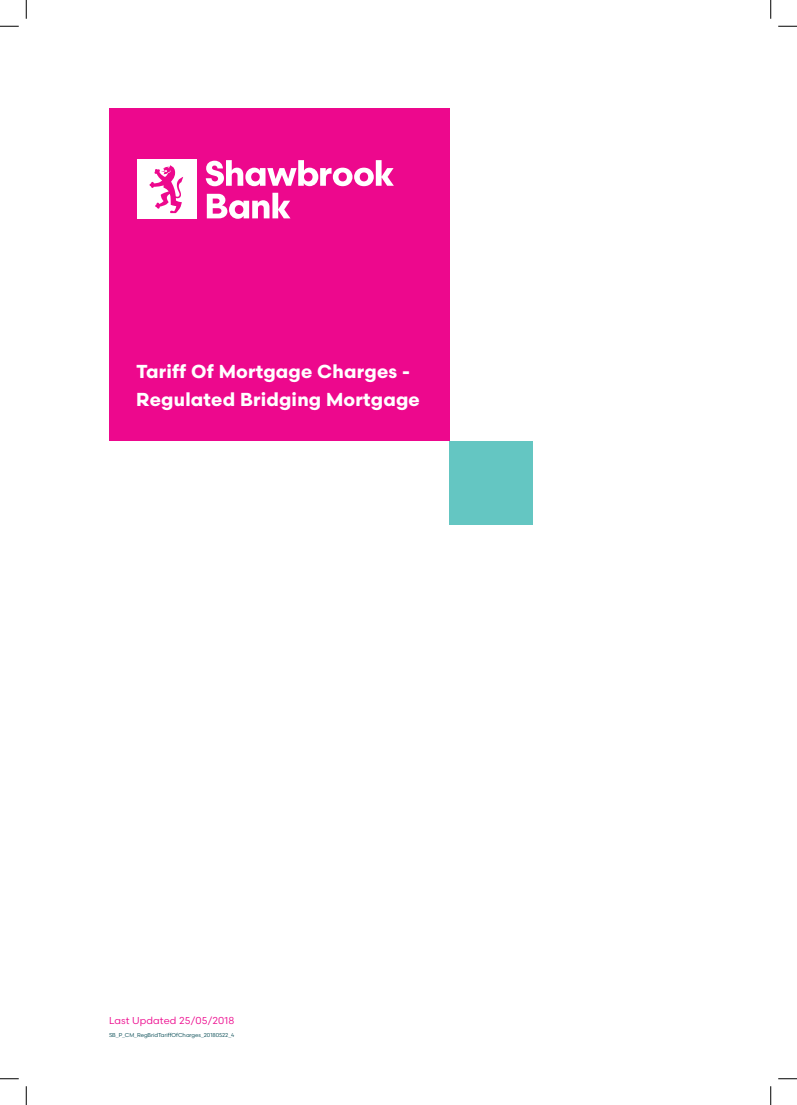
<style>
.page{position:relative;width:797px;height:1105px;background:#fff}
.page>*{position:absolute;margin:0;border:0;box-sizing:border-box;transform-origin:0 0}
.NAME{font:700 18.75px/27.5px "Scandia";letter-spacing:.01em;color:#fff}
.t1{font:10px "Scandia";letter-spacing:.01em;color:#ed088d}
.t2{font:5.62px "Scandia";letter-spacing:-.01em;color:#004750}
</style>
<div class="page">
<div style="left:109px;top:109px;width:340px;height:332px;background:#ed088d"></div>
<div style="left:138px;top:160px;width:59px;height:59px;background:#fff"></div>
<svg style="left:206px;top:160px;width:188px;height:26px"></svg>
<svg style="left:207px;top:193px;width:83px;height:26px"></svg>
<svg style="left:149px;top:165px;width:34px;height:48px"></svg>
<div style="left:449px;top:441px;width:84px;height:84px;background:#64c6c2"></div>
<svg style="left:0;top:25px;width:19px;height:2px"></svg>
<svg style="left:778px;top:25px;width:19px;height:2px"></svg>
<svg style="left:0;top:1078px;width:19px;height:1px"></svg>
<svg style="left:778px;top:1078px;width:19px;height:1px"></svg>
<svg style="left:25px;top:0;width:2px;height:19px"></svg>
<svg style="left:25px;top:1086px;width:2px;height:19px"></svg>
<svg style="left:770px;top:0;width:1px;height:19px"></svg>
<svg style="left:770px;top:1086px;width:1px;height:19px"></svg>
<p class="NAME" style="left:136px;top:357px;width:285px">Tariff Of Mortgage Charges -<br>Regulated Bridging Mortgage</p>
<p class="t1" style="left:109px;top:1015px;width:127px">Last Updated 25/05/2018</p>
<p class="t2" style="left:109px;top:1031px;width:127px">SB_P_CM_RegBridTariffOfCharges_20180522_4</p>
</div>
